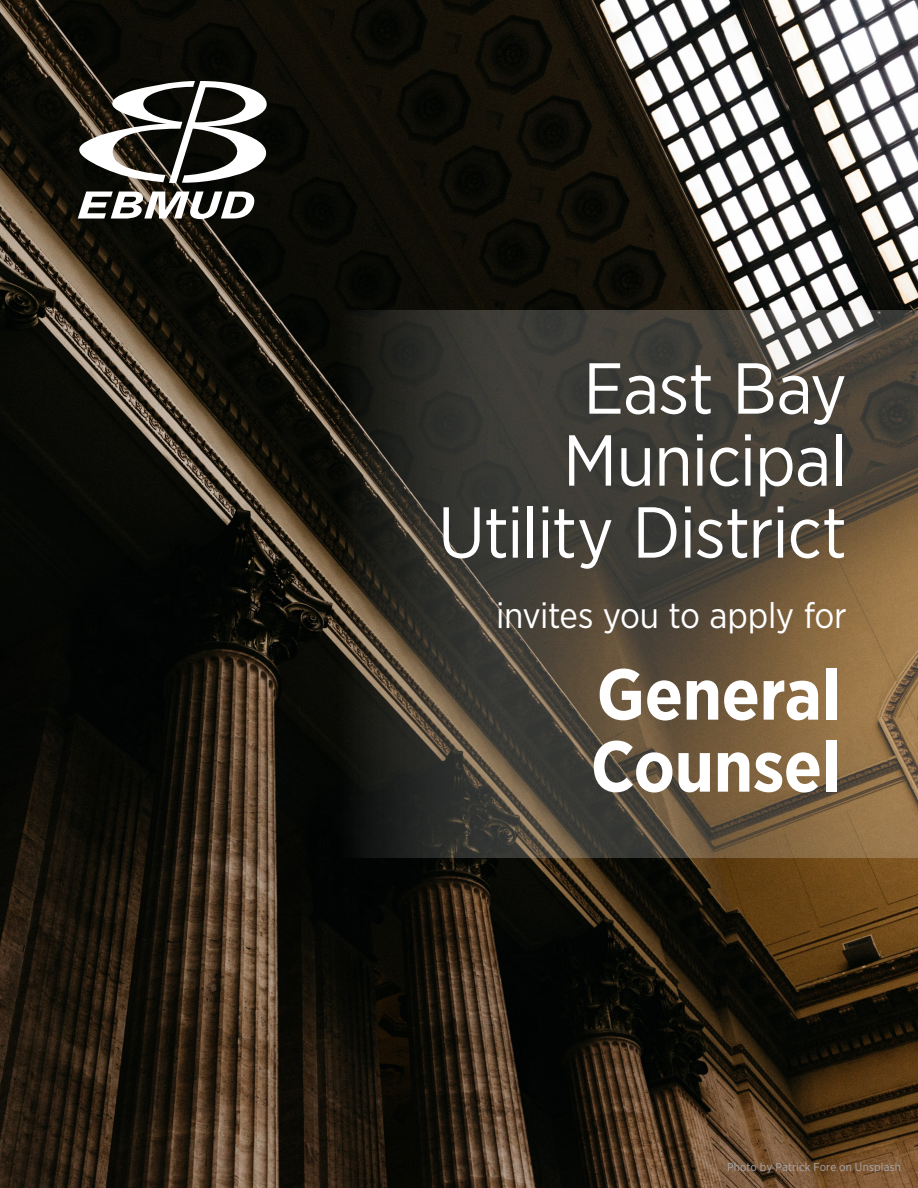
<style>
.page{position:relative;width:918px;height:1188px;background:#fff}
.page>*{position:absolute;margin:0;border:0;box-sizing:border-box;transform-origin:0 0}
.heads{font:72px "Gotham Narrow";letter-spacing:-.015em;color:#fff}
.heads-2{font:700 72px "Gotham Narrow";letter-spacing:-.005em;color:#fff}
.heads-3{font:36px "Gotham Narrow";letter-spacing:-.015em;color:#fff}
.heads-4{font:11.55px "Gotham Narrow";letter-spacing:.015em;color:#a8a9ad}
</style>
<div class="page">
<img style="left:0;top:0;width:918px;height:1188px">
<svg style="left:339px;top:310px;width:579px;height:548px;background:#514738"></svg>
<svg style="left:78px;top:81px;width:189px;height:102px"></svg>
<svg style="left:78px;top:192px;width:179px;height:27px"></svg>
<p class="heads" style="left:583px;top:344px;width:265px">East Bay</p>
<p class="heads" style="left:563px;top:416px;width:285px">Municipal</p>
<p class="heads" style="left:438px;top:488px;width:410px">Utility District</p>
<p class="heads-3" style="left:496px;top:593px;width:352px">invites you to apply for</p>
<p class="heads-2" style="left:596px;top:648px;width:246px">General</p>
<p class="heads-2" style="left:591px;top:720px;width:252px">Counsel</p>
<p class="heads-4" style="left:727px;top:1160px;width:175px">Photo by Patrick Fore on Unsplash</p>
</div>
